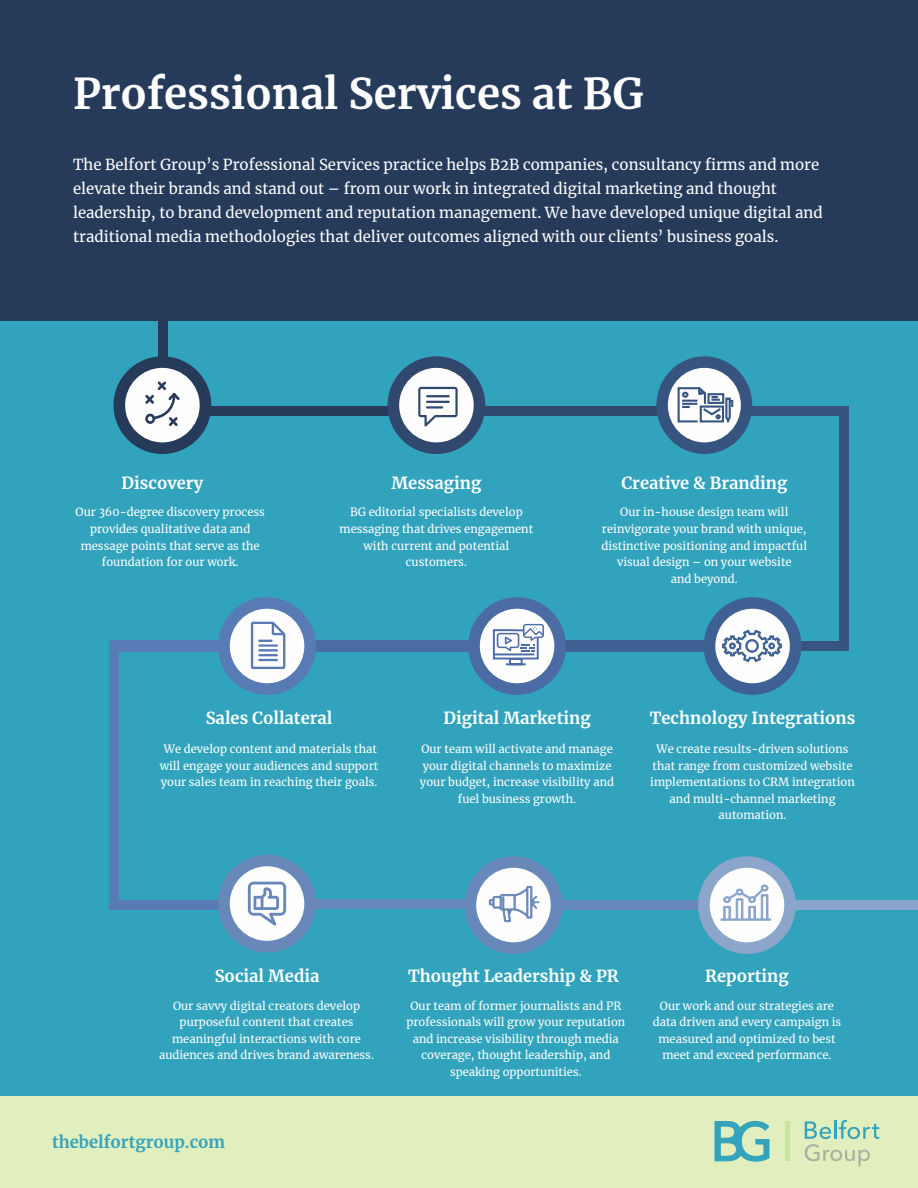
<style>
.page{position:relative;width:918px;height:1188px;background:#fff}
.page>*{position:absolute;margin:0;border:0;box-sizing:border-box;transform-origin:0 0}
.t1{font:700 42px "Merriweather";color:#fefefe}
.t2{font:700 16.5px "Merriweather";color:#fff}
.t3{font:700 16.5px "Merriweather";color:#34a3bc}
.t4{font:15px/24px "Merriweather";color:#fefefe}
.t5{font:11.25px/16.5px "Merriweather";color:#fff;text-align:center}
</style>
<div class="page">
<div style="left:0;top:28px;width:918px;height:1160px;background:#31a3bd"></div>
<div style="left:0;top:0;width:918px;height:321px;background:#263a5a"></div>
<div style="left:211px;top:406px;width:266px;height:10px;background:#263a5a"></div>
<div style="left:839px;top:407px;width:10px;height:244px;background:#375380"></div>
<div style="left:474px;top:406px;width:223px;height:10px;background:#30486d"></div>
<div style="left:114px;top:356px;width:97px;height:98px;background:#263a5a;border-radius:50%"></div>
<div style="left:125px;top:368px;width:75px;height:74px;background:#fefefe;border-radius:50%"></div>
<svg style="left:145px;top:381px;width:35px;height:45px"></svg>
<div style="left:388px;top:356px;width:97px;height:98px;background:#30486d;border-radius:50%"></div>
<div style="left:399px;top:368px;width:75px;height:74px;background:#fefefe;border-radius:50%"></div>
<div style="left:743px;top:406px;width:106px;height:10px;background:#375380"></div>
<div style="left:482px;top:640px;width:270px;height:12px;background:#3f6092"></div>
<div style="left:743px;top:641px;width:106px;height:10px;background:#375380"></div>
<div style="left:110px;top:646px;width:9px;height:255px;background:#587bb5"></div>
<div style="left:110px;top:900px;width:157px;height:10px;background:#587bb5"></div>
<div style="left:158px;top:308px;width:10px;height:50px;background:#263a5a"></div>
<div style="left:0;top:1096px;width:918px;height:92px;background:#e1efbf"></div>
<svg style="left:805px;top:1120px;width:74px;height:46px"></svg>
<svg style="left:715px;top:1121px;width:54px;height:40px"></svg>
<hr style="left:785px;top:1121px;width:4px;height:40px;background:#cce2a3">
<div style="left:656px;top:356px;width:96px;height:98px;background:#375380;border-radius:50%"></div>
<div style="left:668px;top:368px;width:73px;height:74px;background:#fefefe;border-radius:50%"></div>
<svg style="left:418px;top:387px;width:40px;height:40px"></svg>
<hr style="left:426px;top:395px;width:24px;height:2px;background:#30486d">
<hr style="left:426px;top:401px;width:24px;height:2px;background:#30486d">
<hr style="left:426px;top:406px;width:17px;height:3px;background:#30486d">
<div style="left:704px;top:597px;width:97px;height:98px;background:#3f6092;border-radius:50%"></div>
<div style="left:715px;top:609px;width:75px;height:74px;background:#fefefe;border-radius:50%"></div>
<div style="left:268px;top:640px;width:270px;height:12px;background:#4a6ba4"></div>
<div style="left:468px;top:597px;width:98px;height:98px;background:#4a6ba4;border-radius:50%"></div>
<div style="left:480px;top:609px;width:74px;height:74px;background:#fefefe;border-radius:50%"></div>
<div style="left:110px;top:640px;width:158px;height:12px;background:#587bb5"></div>
<div style="left:299px;top:899px;width:229px;height:9px;background:#6988ba"></div>
<div style="left:534px;top:900px;width:230px;height:10px;background:#6988ba"></div>
<div style="left:218px;top:855px;width:98px;height:97px;background:#6988ba;border-radius:50%"></div>
<div style="left:230px;top:866px;width:74px;height:75px;background:#fefefe;border-radius:50%"></div>
<div style="left:465px;top:856px;width:97px;height:98px;background:#6988ba;border-radius:50%"></div>
<div style="left:476px;top:868px;width:75px;height:74px;background:#fefefe;border-radius:50%"></div>
<div style="left:768px;top:900px;width:150px;height:10px;background:#89a5cb"></div>
<div style="left:698px;top:856px;width:98px;height:98px;background:#8ca5cb;border-radius:50%"></div>
<div style="left:710px;top:868px;width:74px;height:74px;background:#fefefe;border-radius:50%"></div>
<div style="left:218px;top:597px;width:98px;height:98px;background:#587bb5;border-radius:50%"></div>
<div style="left:230px;top:609px;width:74px;height:74px;background:#fefefe;border-radius:50%"></div>
<svg style="left:492px;top:624px;width:52px;height:42px"></svg>
<svg style="left:248px;top:882px;width:38px;height:44px"></svg>
<svg style="left:720px;top:884px;width:51px;height:37px"></svg>
<svg style="left:489px;top:886px;width:50px;height:36px"></svg>
<svg style="left:722px;top:629px;width:60px;height:34px"></svg>
<svg style="left:677px;top:387px;width:57px;height:36px"></svg>
<svg style="left:251px;top:622px;width:34px;height:47px"></svg>
<hr style="left:258px;top:644px;width:20px;height:3px;background:#597ab5">
<hr style="left:258px;top:649px;width:20px;height:3px;background:#597ab5">
<hr style="left:258px;top:654px;width:20px;height:2px;background:#597ab5">
<hr style="left:258px;top:659px;width:20px;height:2px;background:#597ab5">
<h1 class="t1" style="left:73px;top:64px;width:572px">Professional Services at BG</h1>
<p class="t4" style="left:73px;top:153px;width:751px">The Belfort Group’s Professional Services practice helps B2B companies, consultancy firms and more elevate their brands and stand out – from our work in integrated digital marketing and thought leadership, to brand development and reputation management. We have developed unique digital and traditional media methodologies that deliver outcomes aligned with our clients’ business goals.</p>
<h2 class="t2" style="left:122px;top:471px;width:83px">Discovery</h2>
<p class="t5" style="left:76px;top:504px;width:191px">Our 360-degree discovery process provides qualitative data and message points that serve as the foundation for our work.</p>
<h2 class="t2" style="left:392px;top:471px;width:91px">Messaging</h2>
<p class="t5" style="left:340px;top:504px;width:195px">BG editorial specialists develop messaging that drives engagement with current and potential customers.</p>
<h2 class="t2" style="left:621px;top:471px;width:167px">Creative &amp; Branding</h2>
<p class="t5" style="left:602px;top:504px;width:207px">Our in-house design team will reinvigorate your brand with unique, distinctive positioning and impactful visual design – on your website<br>and beyond.</p>
<h2 class="t2" style="left:206px;top:707px;width:128px">Sales Collateral</h2>
<h2 class="t2" style="left:444px;top:707px;width:149px">Digital Marketing</h2>
<h2 class="t2" style="left:650px;top:707px;width:207px">Technology Integrations</h2>
<p class="t5" style="left:160px;top:741px;width:220px">We develop content and materials that will engage your audiences and support your sales team in reaching their goals.</p>
<p class="t5" style="left:420px;top:741px;width:196px">Our team will activate and manage your digital channels to maximize your budget, increase visibility and fuel business growth.</p>
<p class="t5" style="left:650px;top:741px;width:206px">We create results-driven solutions that range from customized website implementations to CRM integration and multi-channel marketing automation.</p>
<h2 class="t2" style="left:215px;top:965px;width:106px">Social Media</h2>
<p class="t5" style="left:159px;top:997px;width:216px">Our savvy digital creators develop purposeful content that creates meaningful interactions with core audiences and drives brand awareness.</p>
<h2 class="t3" style="left:52px;top:1130px;width:175px">thebelfortgroup.com</h2>
<h2 class="t2" style="left:408px;top:965px;width:212px">Thought Leadership &amp; PR</h2>
<p class="t5" style="left:406px;top:997px;width:220px">Our team of former journalists and PR professionals will grow your reputation and increase visibility through media coverage, thought leadership, and speaking opportunities.</p>
<h2 class="t2" style="left:705px;top:965px;width:85px">Reporting</h2>
<p class="t5" style="left:653px;top:997px;width:190px">Our work and our strategies are data driven and every campaign is measured and optimized to best meet and exceed performance.</p>
</div>
